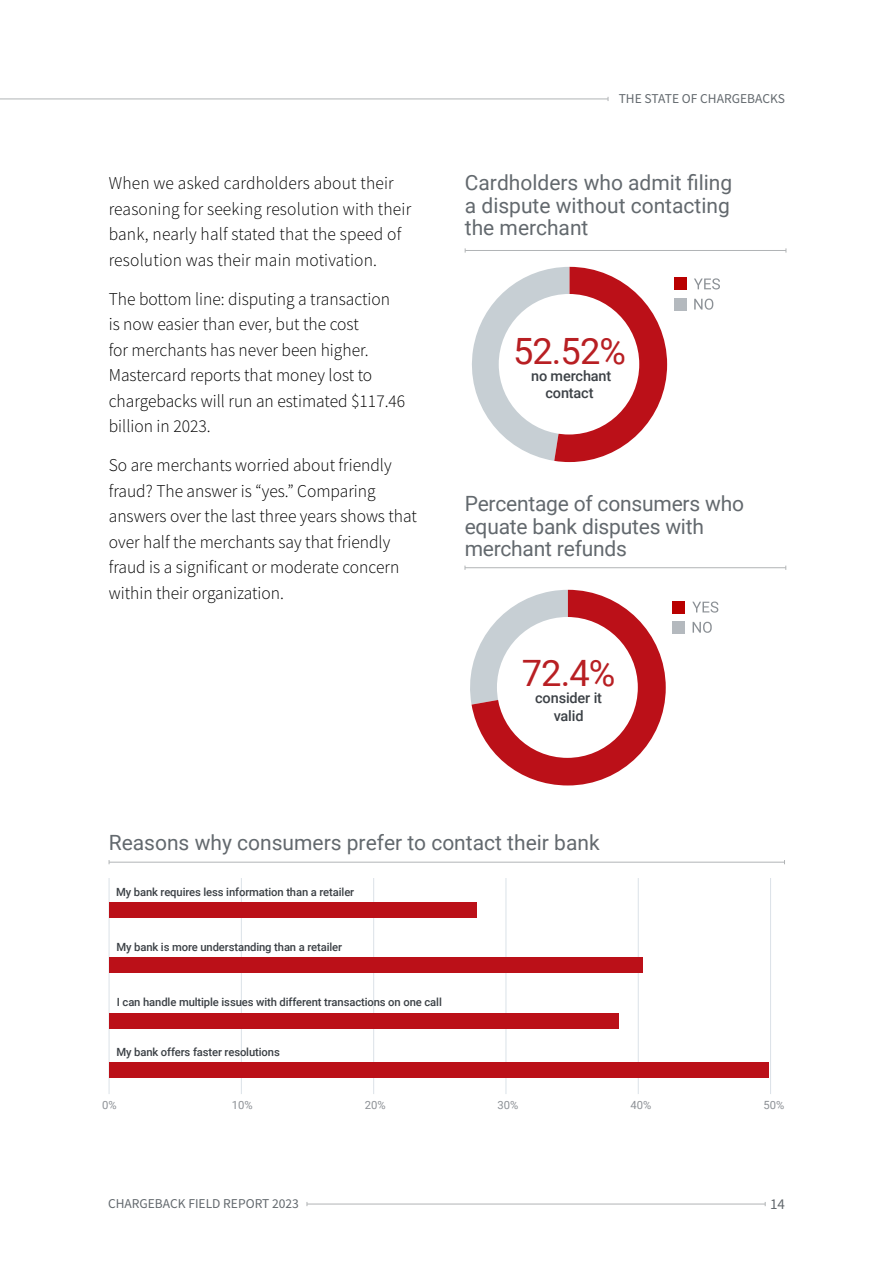
<style>
.page{position:relative;width:893px;height:1263px;background:#fff}
.page>*{position:absolute;margin:0;border:0;box-sizing:border-box;transform-origin:0 0}
.t1{font:36.3px "Roboto";color:#b81f23}
.t2{font:36.15px "Roboto";color:#b81f23}
.t3{font:21px/22.5px "Roboto";color:#63696e}
.NEW_body_copy{font:300 18px/25.5px "Source Sans Pro";color:#000}
.t4{font:15px "Source Sans Pro";color:#63696e}
.t5{font:500 14.55px/17.4px "Roboto";letter-spacing:-.01em;color:#3c4146;text-align:center}
.t6{font:13.5px "Source Sans Pro";color:#63696e}
.t7{font:500 11.25px "Roboto";letter-spacing:-.01em;color:#3c4146}
.t8{font:11.25px "Roboto";color:#8d9196}
</style>
<div class="page">
<hr style="left:0;top:99px;width:608px;height:1px;background:#b1b4b6">
<hr style="left:307px;top:1204px;width:458px;height:1px;background:#b1b4b6">
<hr style="left:109px;top:862px;width:675px;height:1px;background:#b1b4b6">
<hr style="left:241px;top:879px;width:1px;height:215px;background:#dbe2e8">
<hr style="left:373px;top:879px;width:1px;height:215px;background:#dbe2e8">
<hr style="left:506px;top:879px;width:1px;height:215px;background:#dbe2e8">
<hr style="left:638px;top:879px;width:1px;height:215px;background:#dbe2e8">
<hr style="left:770px;top:879px;width:1px;height:215px;background:#dbe2e8">
<hr style="left:109px;top:879px;width:1px;height:215px;background:#dbe2e8">
<div style="left:109px;top:1062px;width:659px;height:16px;background:#bb1018"></div>
<div style="left:109px;top:1013px;width:510px;height:15px;background:#bb1018"></div>
<div style="left:109px;top:957px;width:534px;height:16px;background:#bb1018"></div>
<div style="left:109px;top:902px;width:367px;height:16px;background:#bb1018"></div>
<hr style="left:465px;top:567px;width:321px;height:1px;background:#b1b4b6">
<svg style="left:470px;top:590px;width:196px;height:195px"></svg>
<div style="left:497px;top:617px;width:141px;height:141px;background:#fff;border-radius:50%"></div>
<svg style="left:692px;top:601px;width:26px;height:12px"></svg>
<svg style="left:693px;top:622px;width:19px;height:11px"></svg>
<div style="left:673px;top:601px;width:12px;height:12px;background:#b90000"></div>
<div style="left:673px;top:621px;width:12px;height:13px;background:#b4b9be"></div>
<hr style="left:465px;top:250px;width:321px;height:1px;background:#b1b4b6">
<svg style="left:472px;top:267px;width:195px;height:195px"></svg>
<div style="left:499px;top:294px;width:140px;height:140px;background:#fff;border-radius:50%"></div>
<svg style="left:694px;top:278px;width:26px;height:11px"></svg>
<svg style="left:694px;top:299px;width:19px;height:11px"></svg>
<div style="left:674px;top:278px;width:13px;height:12px;background:#b90000"></div>
<div style="left:674px;top:298px;width:13px;height:13px;background:#b4b9be"></div>
<p class="NEW_body_copy" style="left:109px;top:170px;width:304px">When we asked cardholders about their reasoning for seeking resolution with their bank, nearly half stated that the speed of resolution was their main motivation.</p>
<p class="NEW_body_copy" style="left:109px;top:286px;width:298px">The bottom line: disputing a transaction is now easier than ever, but the cost<br>for merchants has never been higher.<br>Mastercard reports that money lost to chargebacks will run an estimated $117.46 billion in 2023.</p>
<p class="NEW_body_copy" style="left:109px;top:452px;width:310px">So are merchants worried about friendly fraud? The answer is “yes.” Comparing answers over the last three years shows that over half the merchants say that friendly fraud is a significant or moderate concern within their organization.</p>
<p class="t6" style="left:619px;top:90px;width:168px">THE STATE OF CHARGEBACKS</p>
<p class="t3" style="left:465px;top:171px;width:269px;text-align:justify">Cardholders who admit filing a dispute without contacting the merchant</p>
<p class="t2" style="left:513px;top:325px;width:114px">52.52%</p>
<p class="t5" style="left:531px;top:367px;width:82px">no merchant contact</p>
<p class="t3" style="left:465px;top:492px;width:281px">Percentage of consumers who equate bank disputes with merchant refunds</p>
<p class="t1" style="left:522px;top:648px;width:95px">72.4%</p>
<p class="t5" style="left:535px;top:689px;width:68px">consider it valid</p>
<p class="t3" style="left:109px;top:830px;width:492px">Reasons why consumers prefer to contact their bank</p>
<p class="t7" style="left:116px;top:884px;width:240px">My bank requires less information than a retailer</p>
<p class="t7" style="left:116px;top:939px;width:227px">My bank is more understanding than a retailer</p>
<p class="t7" style="left:117px;top:994px;width:327px">I can handle multiple issues with different transactions on one call</p>
<p class="t7" style="left:116px;top:1044px;width:165px">My bank offers faster resolutions</p>
<p class="t8" style="left:102px;top:1097px;width:16px">0%</p>
<p class="t8" style="left:232px;top:1097px;width:22px">10%</p>
<p class="t8" style="left:365px;top:1097px;width:22px">20%</p>
<p class="t8" style="left:498px;top:1097px;width:22px">30%</p>
<p class="t8" style="left:630px;top:1097px;width:22px">40%</p>
<p class="t8" style="left:763px;top:1097px;width:22px">50%</p>
<p class="t6" style="left:108px;top:1195px;width:192px">CHARGEBACK FIELD REPORT 2023</p>
<p class="t4" style="left:770px;top:1194px;width:16px">14</p>
</div>
